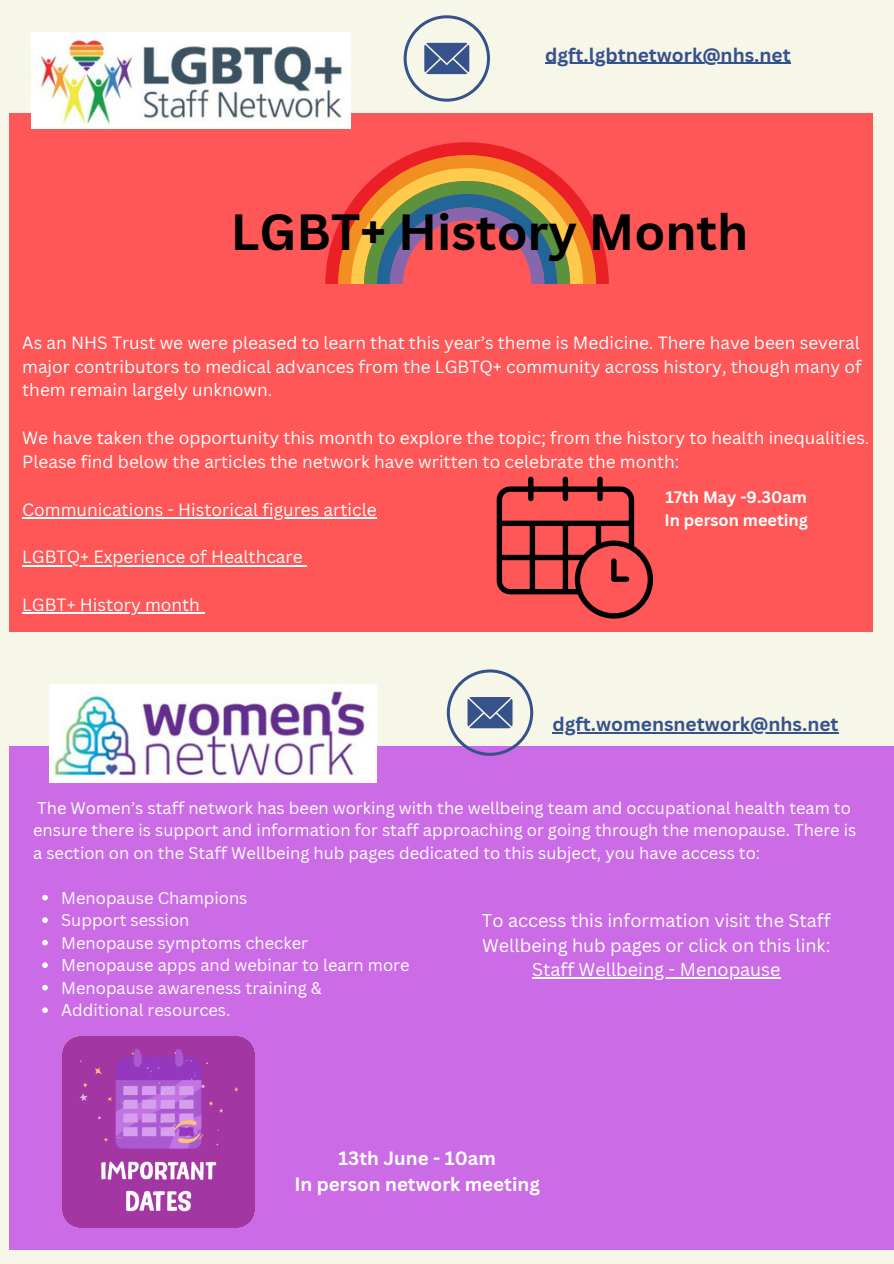
<style>
.page{position:relative;width:894px;height:1264px;background:#fff}
.page>*{position:absolute;margin:0;border:0;box-sizing:border-box;transform-origin:0 0}
.t1{font:700 49.5px "Canva Sans";color:#000}
.t2{font:700 19.05px "Canva Sans";color:#36528b}
.t3{font:700 18.75px/25.8px "Canva Sans";color:#fff;text-align:center}
.t4{font:18px/24.8px "Canva Sans";color:#fff;text-align:center}
.t5{font:17.25px/23.9px "Canva Sans";color:#fff;text-align:justify}
.t6{font:16.5px/22.5px "Canva Sans";color:#fff}
.t7{font:700 16.2px/22.6px "Canva Sans";color:#fff}
</style>
<div class="page">
<div style="left:0;top:0;width:893px;height:1263px;background:#f6f6e9"></div>
<div style="left:9px;top:746px;width:884px;height:503px;background:#cb6ce6"></div>
<div style="left:9px;top:113px;width:863px;height:518px;background:#ff5757"></div>
<img style="left:31px;top:33px;width:320px;height:96px">
<img style="left:49px;top:684px;width:327px;height:98px">
<svg style="left:403px;top:15px;width:87px;height:87px"></svg>
<svg style="left:446px;top:669px;width:87px;height:86px"></svg>
<svg style="left:325px;top:142px;width:283px;height:142px"></svg>
<hr style="left:22px;top:517px;width:355px;height:2px;background:#fff">
<hr style="left:22px;top:565px;width:281px;height:1px;background:#fff">
<hr style="left:22px;top:612px;width:178px;height:2px;background:#fff">
<svg style="left:496px;top:476px;width:157px;height:142px"></svg>
<img style="left:63px;top:1036px;width:191px;height:191px">
<hr style="left:545px;top:63px;width:245px;height:1px;background:#36528b">
<hr style="left:552px;top:732px;width:286px;height:1px;background:#36528b">
<svg style="left:42px;top:894px;width:6px;height:6px"></svg>
<svg style="left:42px;top:917px;width:6px;height:6px"></svg>
<svg style="left:42px;top:939px;width:6px;height:6px"></svg>
<svg style="left:42px;top:962px;width:6px;height:6px"></svg>
<svg style="left:42px;top:985px;width:6px;height:5px"></svg>
<svg style="left:42px;top:1007px;width:6px;height:6px"></svg>
<hr style="left:532px;top:977px;width:248px;height:1px;background:#fff">
<p class="t2" style="left:545px;top:41px;width:247px">dgft.lgbtnetwork@nhs.net</p>
<h1 class="t1" style="left:231px;top:197px;width:519px">LGBT+ History Month</h1>
<p class="t5" style="left:22px;top:330px;width:840px">As an NHS Trust we were pleased to learn that this year’s theme is Medicine. There have been several major contributors to medical advances from the LGBTQ+ community across history, though many of them remain largely unknown.</p>
<p class="t5" style="left:22px;top:425px;width:848px">We have taken the opportunity this month to explore the topic; from the history to health inequalities.<br>Please find below the articles the network have written to celebrate the month:</p>
<p class="t5" style="left:22px;top:497px;width:356px">Communications - Historical figures article</p>
<p class="t5" style="left:22px;top:544px;width:282px">LGBTQ+ Experience of Healthcare</p>
<p class="t5" style="left:22px;top:592px;width:179px">LGBT+ History month</p>
<p class="t7" style="left:664px;top:485px;width:145px">17th May -9.30am<br>In person meeting</p>
<p class="t2" style="left:552px;top:710px;width:288px">dgft.womensnetwork@nhs.net</p>
<p class="t6" style="left:33px;top:796px;width:824px">The Women’s staff network has been working with the wellbeing team and occupational health team to ensure there is support and information for staff approaching or going through the menopause. There is a section on on the Staff Wellbeing hub pages dedicated to this subject, you have access to:</p>
<p class="t6" style="left:61px;top:886px;width:350px">Menopause Champions<br>Support session<br>Menopause symptoms checker<br>Menopause apps and webinar to learn more<br>Menopause awareness training &amp;<br>Additional resources.</p>
<p class="t4" style="left:482px;top:907px;width:350px">To access this information visit the Staff<br>Wellbeing hub pages or click on this link:<br>Staff Wellbeing - Menopause</p>
<p class="t3" style="left:294px;top:1144px;width:247px">13th June - 10am<br>In person network meeting</p>
</div>
